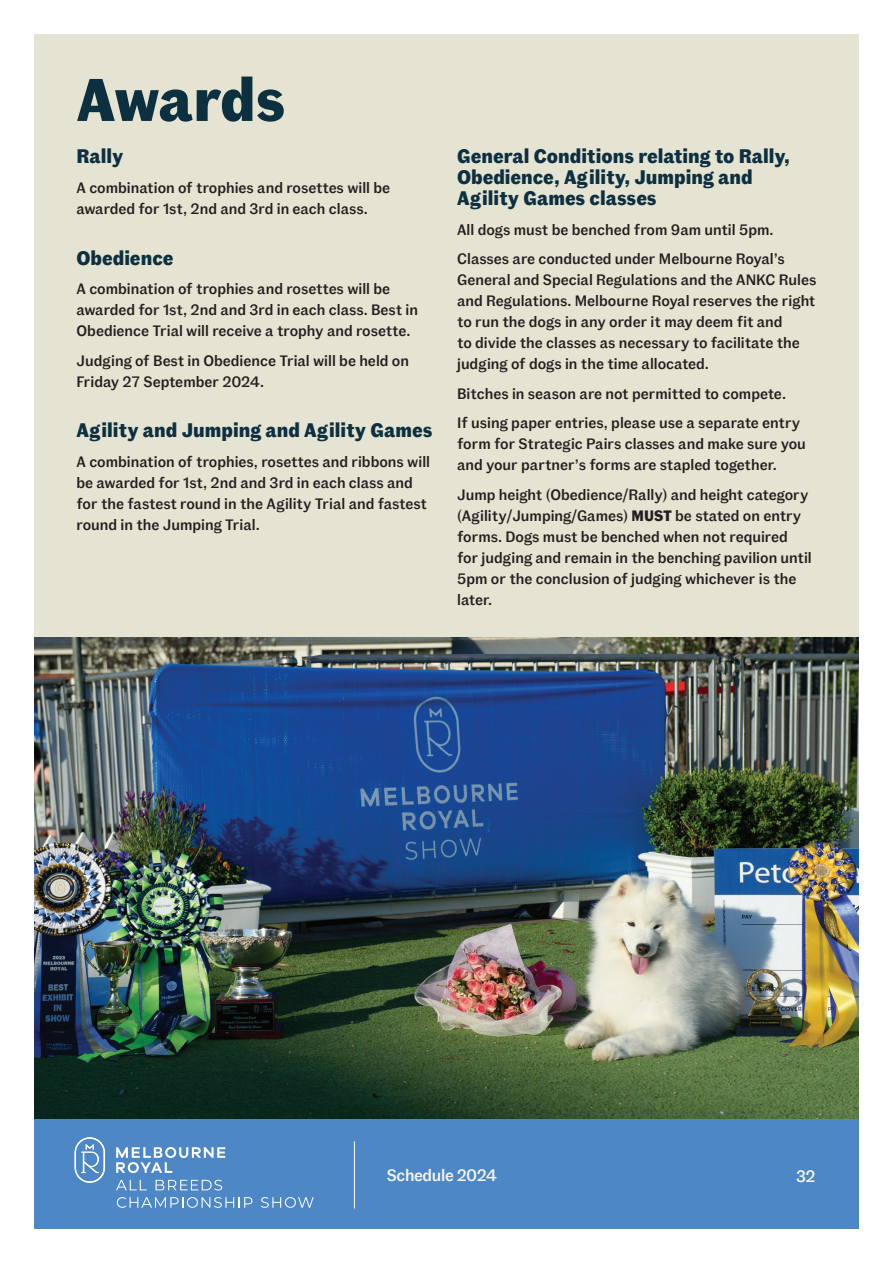
<style>
.page{position:relative;width:893px;height:1263px;background:#fff}
.page>*{position:absolute;margin:0;border:0;box-sizing:border-box;transform-origin:0 0}
.t1{font:700 60px "Fann Grotesque Pro";letter-spacing:-.025em;color:#0d3041}
.t2{font:700 19.5px/21px "Fann Grotesque Pro";color:#0d3041}
.t3{font:500 16.5px "Fann Grotesque Pro";letter-spacing:-.02em;color:#f5f5ee}
.t4{font:500 15px/21px "Fann Grotesque Pro";color:#231f20}
.s1{font-weight:700}
</style>
<div class="page">
<div style="left:34px;top:34px;width:825px;height:1084px;background:#e5e3d1"></div>
<div style="left:34px;top:1118px;width:825px;height:111px;background:#4d87c6"></div>
<hr style="left:354px;top:1141px;width:1px;height:67px;background:#fff">
<svg style="left:75px;top:1137px;width:30px;height:46px"></svg>
<svg style="left:116px;top:1147px;width:109px;height:26px"></svg>
<svg style="left:116px;top:1180px;width:31px;height:10px"></svg>
<svg style="left:156px;top:1180px;width:66px;height:10px"></svg>
<svg style="left:117px;top:1197px;width:135px;height:11px"></svg>
<svg style="left:261px;top:1197px;width:53px;height:11px"></svg>
<img style="left:34px;top:638px;width:825px;height:480px">
<h1 class="t1" style="left:77px;top:64px;width:210px">Awards</h1>
<h2 class="t2" style="left:77px;top:147px;width:48px">Rally</h2>
<p class="t4" style="left:77px;top:177px;width:315px">A combination of trophies and rosettes will be awarded for 1st, 2nd and 3rd in each class.</p>
<h2 class="t2" style="left:77px;top:248px;width:98px">Obedience</h2>
<p class="t4" style="left:77px;top:279px;width:343px">A combination of trophies and rosettes will be awarded for 1st, 2nd and 3rd in each class. Best in<br>Obedience Trial will receive a trophy and rosette.</p>
<p class="t4" style="left:77px;top:350px;width:334px">Judging of Best in Obedience Trial will be held on<br>Friday 27 September 2024.</p>
<h2 class="t2" style="left:77px;top:421px;width:357px">Agility and Jumping and Agility Games</h2>
<p class="t4" style="left:77px;top:451px;width:355px">A combination of trophies, rosettes and ribbons will be awarded for 1st, 2nd and 3rd in each class and for the fastest round in the Agility Trial and fastest round in the Jumping Trial.</p>
<h2 class="t2" style="left:457px;top:147px;width:334px">General Conditions relating to Rally,<br>Obedience, Agility, Jumping and<br>Agility Games classes</h2>
<p class="t4" style="left:457px;top:215px;width:329px;line-height:29.5px">All dogs must be benched from 9am until 5pm.<br>Classes are conducted under Melbourne Royal’s</p>
<p class="t4" style="left:457px;top:270px;width:361px">General and Special Regulations and the ANKC Rules and Regulations. Melbourne Royal reserves the right to run the dogs in any order it may deem fit and<br>to divide the classes as necessary to facilitate the judging of dogs in the time allocated.</p>
<p class="t4" style="left:457px;top:379px;width:345px;line-height:29.5px">Bitches in season are not permitted to compete.<br>If using paper entries, please use a separate entry</p>
<p class="t4" style="left:457px;top:434px;width:350px">form for Strategic Pairs classes and make sure you and your partner’s forms are stapled together.</p>
<p class="t4" style="left:457px;top:484px;width:356px">Jump height (Obedience/Rally) and height category (Agility/Jumping/Games) <span class="s1">MUST</span> be stated on entry forms. Dogs must be benched when not required for judging and remain in the benching pavilion until 5pm or the conclusion of judging whichever is the later.</p>
<p class="t3" style="left:387px;top:1165px;width:112px">Schedule 2024</p>
<p class="t3" style="left:796px;top:1166px;width:21px">32</p>
</div>
